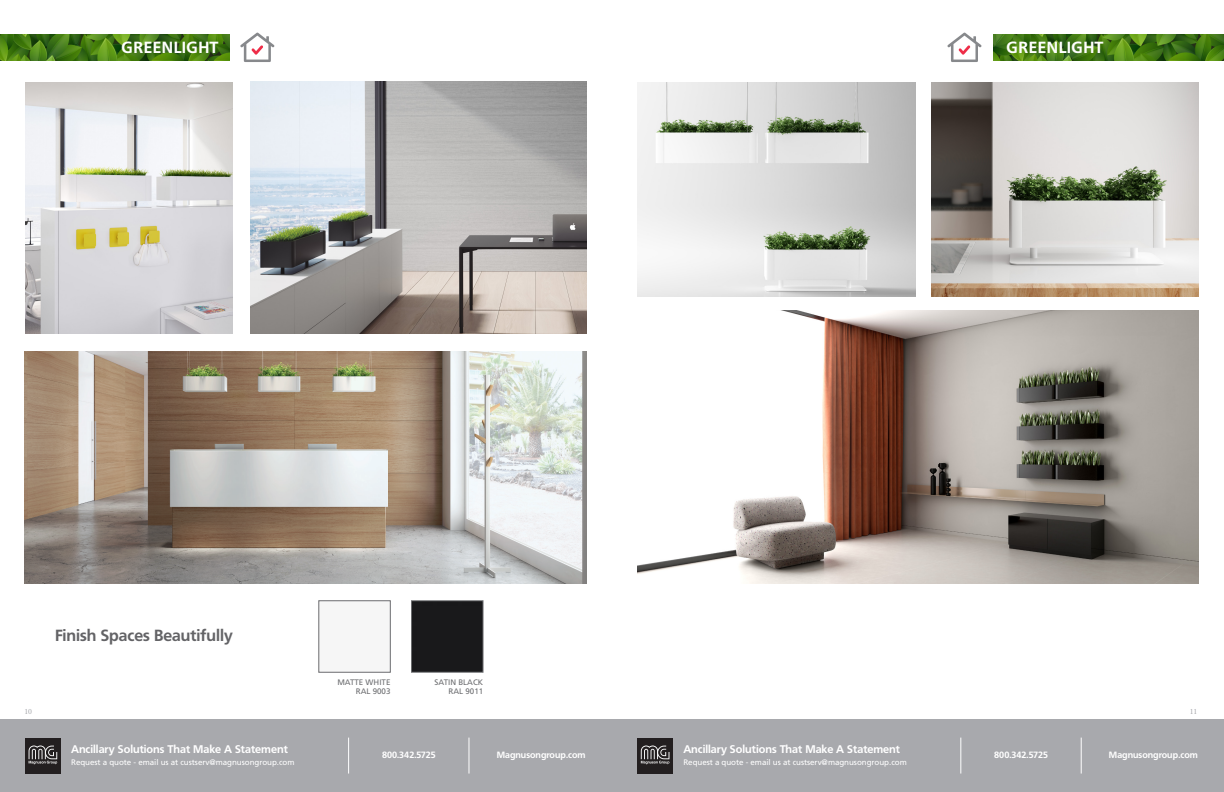
<style>
.page{position:relative;width:1224px;height:792px;background:#fff}
.page>*{position:absolute;margin:0;border:0;box-sizing:border-box;transform-origin:0 0}
.t1{font:700 16px "Frutiger BQ";color:#636366}
.t2{font:700 16px "Frutiger BQ";letter-spacing:.04em;color:#fff}
.t3{font:700 11px "Frutiger BQ";color:#fff}
.t4{font:700 9px "Frutiger BQ";color:#fff}
.t5{font:8px "Frutiger";letter-spacing:-.005em;color:#fff}
.t6{font:8px "Frutiger";color:#6c6d70}
.t7{font:8px "Minion Pro";color:#a8a9ad}
</style>
<div class="page">
<div style="left:0;top:719px;width:612px;height:73px;background:#a8a9ad"></div>
<div style="left:25px;top:738px;width:36px;height:36px;background:#231f20"></div>
<svg style="left:29px;top:746px;width:28px;height:18px"></svg>
<hr style="left:348px;top:738px;width:1px;height:36px;background:#fff">
<hr style="left:469px;top:738px;width:1px;height:36px;background:#fff">
<div style="left:612px;top:719px;width:612px;height:73px;background:#a8a9ad"></div>
<div style="left:637px;top:738px;width:36px;height:36px;background:#231f20"></div>
<svg style="left:641px;top:746px;width:28px;height:18px"></svg>
<hr style="left:961px;top:738px;width:1px;height:36px;background:#fff">
<hr style="left:1081px;top:738px;width:1px;height:36px;background:#fff">
<img style="left:0;top:34px;width:229px;height:26px">
<img style="left:994px;top:34px;width:230px;height:26px">
<img style="left:25px;top:83px;width:208px;height:251px">
<img style="left:637px;top:83px;width:278px;height:213px">
<img style="left:251px;top:81px;width:336px;height:253px">
<div style="left:319px;top:600px;width:72px;height:72px;border:1px solid #6c6d70"></div>
<div style="left:413px;top:602px;width:68px;height:68px;background:#19191b"></div>
<div style="left:411px;top:600px;width:72px;height:72px;border:1px solid #6c6d70"></div>
<svg style="left:240px;top:33px;width:34px;height:29px"></svg>
<svg style="left:947px;top:33px;width:35px;height:29px"></svg>
<img style="left:24px;top:351px;width:563px;height:232px">
<img style="left:932px;top:83px;width:266px;height:213px">
<img style="left:637px;top:310px;width:561px;height:273px">
<p class="t2" style="left:121px;top:38px;width:99px">GREENLIGHT</p>
<p class="t2" style="left:1007px;top:38px;width:99px">GREENLIGHT</p>
<p class="t1" style="left:55px;top:626px;width:179px">Finish Spaces Beautifully</p>
<p class="t6" style="left:337px;top:677px;width:55px">MATTE WHITE</p>
<p class="t6" style="left:356px;top:687px;width:36px">RAL 9003</p>
<p class="t6" style="left:435px;top:677px;width:50px">SATIN BLACK</p>
<p class="t6" style="left:449px;top:687px;width:36px">RAL 9011</p>
<p class="t7" style="left:24px;top:706px;width:9px">10</p>
<p class="t7" style="left:1190px;top:706px;width:9px">11</p>
<p class="t3" style="left:71px;top:743px;width:218px">Ancillary Solutions That Make A Statement</p>
<p class="t4" style="left:382px;top:750px;width:55px">800.342.5725</p>
<p class="t4" style="left:497px;top:750px;width:90px">Magnusongroup.com</p>
<p class="t5" style="left:71px;top:758px;width:225px">Request a quote - email us at custserv@magnusongroup.com</p>
<p class="t3" style="left:683px;top:743px;width:218px">Ancillary Solutions That Make A Statement</p>
<p class="t4" style="left:994px;top:750px;width:55px">800.342.5725</p>
<p class="t4" style="left:1109px;top:750px;width:90px">Magnusongroup.com</p>
<p class="t5" style="left:683px;top:758px;width:225px">Request a quote - email us at custserv@magnusongroup.com</p>
</div>
